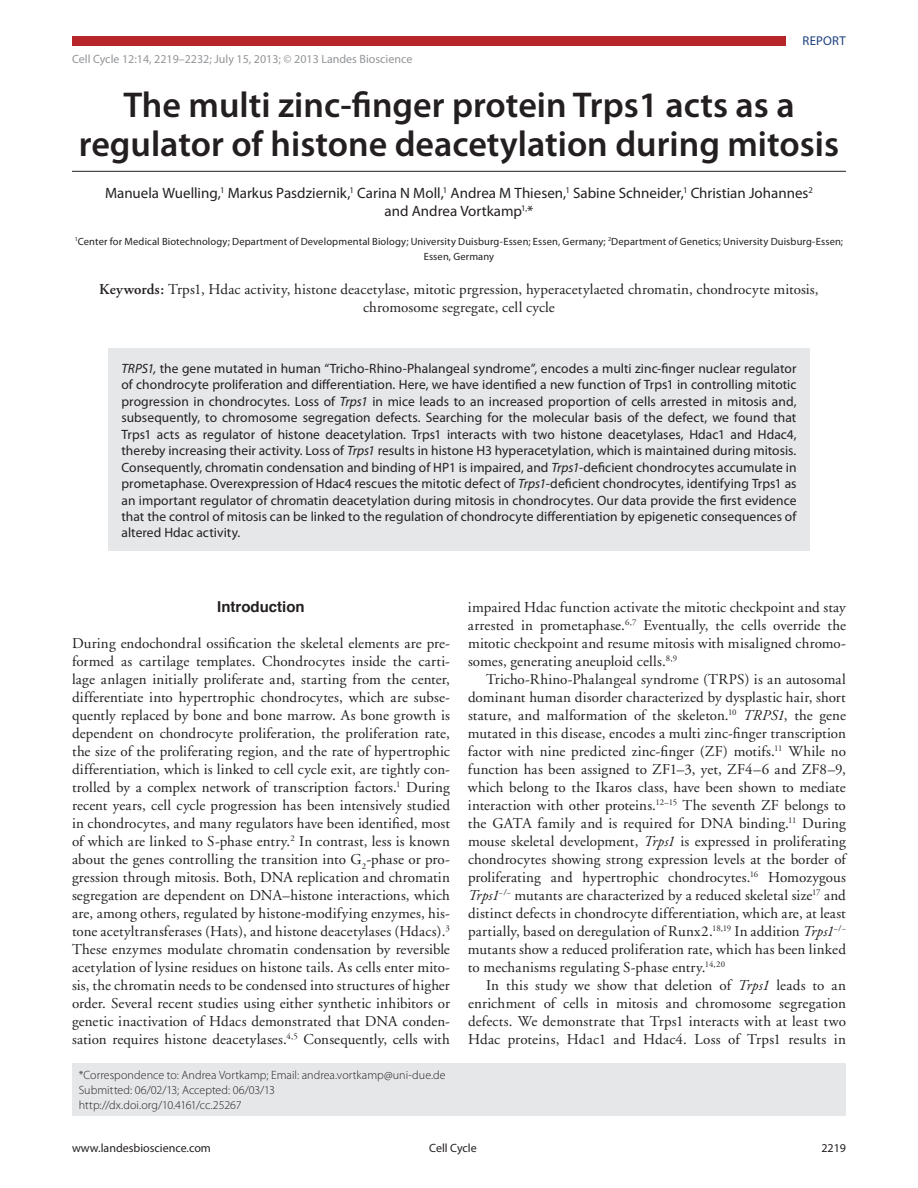
<style>
.page{position:relative;width:918px;height:1188px;background:#fff}
.page>*{position:absolute;margin:0;border:0;box-sizing:border-box;transform-origin:0 0}
.t1{font:600 36px/39px "Myriad Pro";color:#231f20;text-align:center}
.t2{font:15px/18px "Adobe Garamond";letter-spacing:.01em;color:#231f20;text-align:justify}
.t3{font:15px/18px "Myriad Pro";color:#231f20;text-align:center}
.t4{font:700 15px "Helvetica";color:#231f20}
.t5{font:13.5px/16.5px "Myriad Pro";letter-spacing:.005em;color:#231f20;text-align:justify}
.t6{font:12.75px "Myriad Pro";letter-spacing:.02em;color:#193f7c}
.t7{font:300 12px/15px "Myriad Pro";color:#231f20}
.t8{font:12px "Myriad Pro";color:#939598}
.t9{font:12px "Myriad Pro";color:#231f20}
.t10{font:10.5px/15px "Myriad Pro";letter-spacing:.015em;color:#231f20;text-align:center}
.s1{font-weight:600}
.s2{font-style:italic}
</style>
<div class="page">
<div style="left:72px;top:36px;width:713px;height:10px;background:#b7262b"></div>
<div style="left:72px;top:1063px;width:774px;height:53px;background:#e6e7e9"></div>
<div style="left:108px;top:349px;width:702px;height:202px;background:#e6e7e9"></div>
<hr style="left:72px;top:171px;width:774px;height:1px;background:#231f20">
<p class="t8" style="left:72px;top:52px;width:342px">Cell Cycle 12:14, 2219–2232; July 15, 2013; © 2013 Landes Bioscience</p>
<p class="t6" style="left:803px;top:33px;width:45px">Report</p>
<h1 class="t1" style="left:79px;top:85px;width:762px">The multi zinc-finger protein Trps1 acts as a regulator of histone deacetylation during mitosis</h1>
<p class="t3" style="left:105px;top:184px;width:709px">Manuela Wuelling,<sup>1</sup> Markus Pasdziernik,<sup>1</sup> Carina N Moll,<sup>1</sup> Andrea M Thiesen,<sup>1</sup> Sabine Schneider,<sup>1</sup> Christian Johannes<sup>2 </sup>and Andrea Vortkamp<sup>1,</sup>*</p>
<p class="t10" style="left:75px;top:234px;width:770px"><sup>1</sup>Center for Medical Biotechnology; Department of Developmental Biology; University Duisburg-Essen; Essen, Germany; <sup>2</sup>Department of Genetics; University Duisburg-Essen;<br>Essen, Germany</p>
<p class="t2" style="left:99px;top:281px;width:721px;text-align:center"><span class="s1">Keywords:</span> Trps1, Hdac activity, histone deacetylase, mitotic prgression, hyperacetylaeted chromatin, chondrocyte mitosis, chromosome segregate, cell cycle</p>
<p class="t5" style="left:121px;top:360px;width:677px"><span class="s2">TRPS1,</span> the gene mutated in human “Tricho-Rhino-Phalangeal syndrome”, encodes a multi zinc-finger nuclear regulator of chondrocyte proliferation and differentiation. Here, we have identified a new function of Trps1 in controlling mitotic progression in chondrocytes. Loss of <span class="s2">Trps1</span> in mice leads to an increased proportion of cells arrested in mitosis and, subsequently, to chromosome segregation defects. Searching for the molecular basis of the defect, we found that Trps1 acts as regulator of histone deacetylation. Trps1 interacts with two histone deacetylases, Hdac1 and Hdac4, thereby increasing their activity. Loss of <span class="s2">Trps1</span> results in histone H3 hyperacetylation, which is maintained during mitosis.<br>Consequently, chromatin condensation and binding of HP1 is impaired, and <span class="s2">Trps1</span>-deficient chondrocytes accumulate in prometaphase. Overexpression of Hdac4 rescues the mitotic defect of <span class="s2">Trps1</span>-deficient chondrocytes, identifying Trps1 as an important regulator of chromatin deacetylation during mitosis in chondrocytes. Our data provide the first evidence that the control of mitosis can be linked to the regulation of chondrocyte differentiation by epigenetic consequences of altered Hdac activity.</p>
<p class="t4" style="left:217px;top:595px;width:89px">Introduction</p>
<p class="t2" style="left:72px;top:635px;width:380px">During endochondral ossification the skeletal elements are pre&shy;formed as cartilage templates. Chondrocytes inside the carti&shy;lage anlagen initially proliferate and, starting from the center, differentiate into hypertrophic chondrocytes, which are subse&shy;quently replaced by bone and bone marrow. As bone growth is dependent on chondrocyte proliferation, the proliferation rate, the size of the proliferating region, and the rate of hypertrophic differentiation, which is linked to cell cycle exit, are tightly con&shy;trolled by a complex network of transcription factors.<sup>1</sup> During recent years, cell cycle progression has been intensively studied in chondrocytes, and many regulators have been identified, most of which are linked to S-phase entry.<sup>2</sup> In contrast, less is known about the genes controlling the transition into G<sub>2</sub>-phase or pro&shy;gression through mitosis. Both, DNA replication and chromatin segregation are dependent on DNA–histone interactions, which are, among others, regulated by histone-modifying enzymes, his&shy;tone acetyltransferases (Hats), and histone deacetylases (Hdacs).<sup>3<br></sup>These enzymes modulate chromatin condensation by reversible acetylation of lysine residues on histone tails. As cells enter mito&shy;sis, the chromatin needs to be condensed into structures of higher order. Several recent studies using either synthetic inhibitors or genetic inactivation of Hdacs demonstrated that DNA conden&shy;sation requires histone deacetylases.<sup>4,5</sup> Consequently, cells with</p>
<p class="t7" style="left:79px;top:1068px;width:368px">*Correspondence to: Andrea Vortkamp; Email: andrea.vortkamp@uni-due.de<br>Submitted: 06/02/13; Accepted: 06/03/13<br>http://dx.doi.org/10.4161/cc.25267</p>
<p class="t2" style="left:468px;top:599px;width:379px">impaired Hdac function activate the mitotic checkpoint and stay arrested in prometaphase.<sup>6,7</sup> Eventually, the cells override the mitotic checkpoint and resume mitosis with misaligned chromo&shy;somes, generating aneuploid cells.<sup>8,9</sup></p>
<p class="t2" style="left:468px;top:671px;width:380px;text-indent:18px">Tricho-Rhino-Phalangeal syndrome (TRPS) is an autosomal dominant human disorder characterized by dysplastic hair, short stature, and malformation of the skeleton.<sup>10</sup> <span class="s2">TRPS1</span>, the gene mutated in this disease, encodes a multi zinc-finger transcription factor with nine predicted zinc-finger (ZF) motifs.<sup>11</sup> While no function has been assigned to ZF1–3, yet, ZF4–6 and ZF8–9, which belong to the Ikaros class, have been shown to mediate interaction with other proteins.<sup>12–15</sup> The seventh ZF belongs to the GATA family and is required for DNA binding.<sup>11</sup> During mouse skeletal development, <span class="s2">Trps1</span> is expressed in proliferating chondrocytes showing strong expression levels at the border of proliferating and hypertrophic chondrocytes.<sup>16</sup> Homozygous <span class="s2">Trps1</span><sup>−/−</sup> mutants are characterized by a reduced skeletal size<sup>17</sup> and distinct defects in chondrocyte differentiation, which are, at least partially, based on deregulation of Runx2.<sup>18,19</sup> In addition <span class="s2">Trps1</span><sup>−/− </sup>mutants show a reduced proliferation rate, which has been linked to mechanisms regulating S-phase entry.<sup>14,20</sup></p>
<p class="t2" style="left:468px;top:977px;width:379px;text-indent:18px">In this study we show that deletion of <span class="s2">Trps1</span> leads to an enrichment of cells in mitosis and chromosome segregation defects. We demonstrate that Trps1 interacts with at least two Hdac proteins, Hdac1 and Hdac4. Loss of Trps1 results in</p>
<p class="t9" style="left:72px;top:1141px;width:140px">www.landesbioscience.com</p>
<p class="t9" style="left:429px;top:1141px;width:49px">Cell Cycle</p>
<p class="t9" style="left:821px;top:1141px;width:26px">2219</p>
</div>
